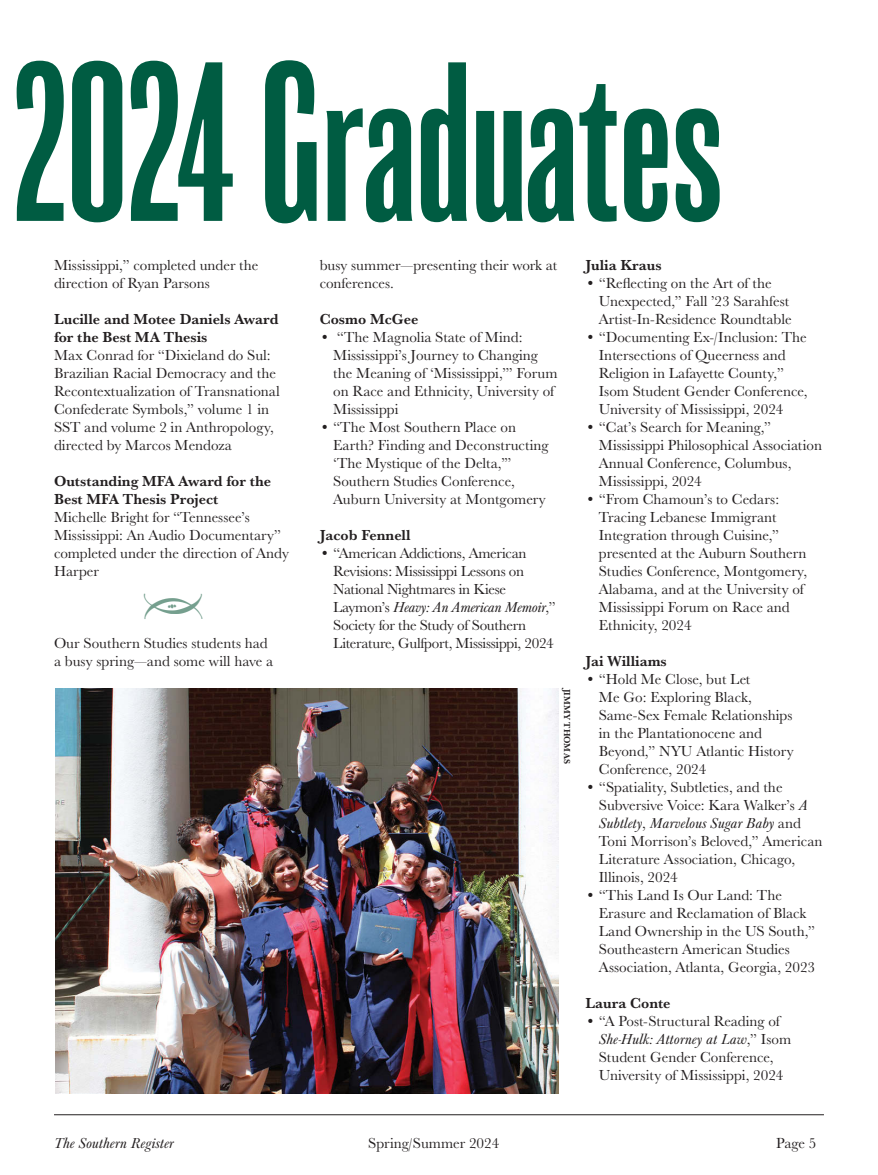
<style>
.page{position:relative;width:878px;height:1175px;background:#fff}
.page>*{position:absolute;margin:0;border:0;box-sizing:border-box;transform-origin:0 0}
.t1{font:extra-condensed 208.5px "Balboa";color:#005c42}
.t2{font:15px/18px "Baskerville URW";color:#231f20}
.t3{font:15px/18px "Baskerville URW";letter-spacing:-.02em;color:#231f20}
.t4{font:700 15px/18px "Baskerville URW";color:#231f20}
.t5{font:italic 15px "Baskerville URW";color:#231f20}
.t6{font:700 9px "Baskerville URW";color:#231f20}
.s1{font-style:italic}
</style>
<div class="page">
<hr style="left:54px;top:1114px;width:770px;height:1px;background:#231f20">
<img style="left:55px;top:688px;width:503px;height:406px">
<h1 class="t1" style="left:13px;top:29px;width:711px">2024 Graduates</h1>
<p class="t2" style="left:54px;top:256px;width:206px">Mississippi,” completed under the direction of Ryan Parsons</p>
<p class="t4" style="left:54px;top:310px;width:226px">Lucille and Motee Daniels Award for the Best MA Thesis</p>
<p class="t2" style="left:54px;top:346px;width:227px">Max Conrad for “Dixieland do Sul:<br>Brazilian Racial Democracy and the Recontextualization of Transnational Confederate Symbols,” volume 1 in SST and volume 2 in Anthropology, directed by Marcos Mendoza</p>
<p class="t4" style="left:54px;top:472px;width:219px">Outstanding MFA Award for the<br>Best MFA Thesis Project</p>
<p class="t2" style="left:54px;top:508px;width:236px">Michelle Bright for “Tennessee’s<br>Mississippi: An Audio Documentary” completed under the direction of Andy<br>Harper</p>
<p class="t2" style="left:54px;top:634px;width:221px">Our Southern Studies students had a busy spring—and some will have a</p>
<p class="t2" style="left:320px;top:256px;width:239px">busy summer—presenting their work at conferences.</p>
<p class="t4" style="left:320px;top:310px;width:100px">Cosmo McGee</p>
<p class="t2" style="left:333px;top:328px;width:226px;text-indent:-14px">• “The Magnolia State of Mind:<br>Mississippi’s Journey to Changing the Meaning of ‘Mississippi,’” Forum on Race and Ethnicity, University of<br>Mississippi</p>
<p class="t2" style="left:333px;top:418px;width:217px;text-indent:-14px">• “The Most Southern Place on<br>Earth? Finding and Deconstructing ‘The Mystique of the Delta,’”<br>Southern Studies Conference,<br>Auburn University at Montgomery</p>
<p class="t4" style="left:320px;top:526px;width:92px">Jacob Fennell</p>
<p class="t3" style="left:333px;top:544px;width:224px;text-indent:-14px">• “American Addictions, American Revisions: Mississippi Lessons on National Nightmares in Kiese Laymon’s <span class="s1">Heavy: An American Memoir</span>,” Society for the Study of Southern Literature, Gulfport, Mississippi, 2024</p>
<p class="t6" style="left:573px;top:688px;width:76px;rotate:90deg">JIMMY THOMAS</p>
<p class="t4" style="left:585px;top:256px;width:78px">Julia Kraus</p>
<p class="t2" style="left:598px;top:274px;width:194px;text-indent:-14px">• “Reflecting on the Art of the<br>Unexpected,” Fall ’23 Sarahfest<br>Artist-In-Residence Roundtable</p>
<p class="t2" style="left:598px;top:328px;width:210px;text-indent:-14px">• “Documenting Ex-/Inclusion: The Intersections of Queerness and Religion in Lafayette County,” Isom Student Gender Conference, University of Mississippi, 2024</p>
<p class="t2" style="left:599px;top:418px;width:225px;text-indent:-14px">• “Cat’s Search for Meaning,”<br>Mississippi Philosophical Association<br>Annual Conference, Columbus,<br>Mississippi, 2024</p>
<p class="t2" style="left:599px;top:490px;width:210px;text-indent:-14px">• “From Chamoun’s to Cedars:<br>Tracing Lebanese Immigrant<br>Integration through Cuisine,” presented at the Auburn Southern<br>Studies Conference, Montgomery,<br>Alabama, and at the University of<br>Mississippi Forum on Race and<br>Ethnicity, 2024</p>
<p class="t4" style="left:585px;top:652px;width:83px">Jai Williams</p>
<p class="t2" style="left:598px;top:670px;width:196px;text-indent:-14px">• “Hold Me Close, but Let<br>Me Go: Exploring Black,<br>Same-Sex Female Relationships in the Plantationocene and<br>Beyond,” NYU Atlantic History<br>Conference, 2024</p>
<p class="t2" style="left:598px;top:778px;width:225px;text-indent:-14px">• “Spatiality, Subtleties, and the<br>Subversive Voice: Kara Walker’s <span class="s1">A<br>Subtlety</span>, <span class="s1">Marvelous Sugar Baby</span> and<br>Toni Morrison’s Beloved,” American<br>Literature Association, Chicago,<br>Illinois, 2024</p>
<p class="t2" style="left:598px;top:886px;width:218px;text-indent:-14px">• “This Land Is Our Land: The<br>Erasure and Reclamation of Black<br>Land Ownership in the US South,”<br>Southeastern American Studies<br>Association, Atlanta, Georgia, 2023</p>
<p class="t4" style="left:585px;top:994px;width:87px">Laura Conte</p>
<p class="t2" style="left:599px;top:1012px;width:194px;text-indent:-14px">• “A Post-Structural Reading of<br><span class="s1">She-Hulk: Attorney at Law</span>,” Isom<br>Student Gender Conference,<br>University of Mississippi, 2024</p>
<p class="t5" style="left:54px;top:1134px;width:121px">The Southern Register</p>
<p class="t2" style="left:368px;top:1133px;width:132px">Spring/Summer 2024</p>
<p class="t2" style="left:776px;top:1133px;width:42px">Page 5</p>
</div>
